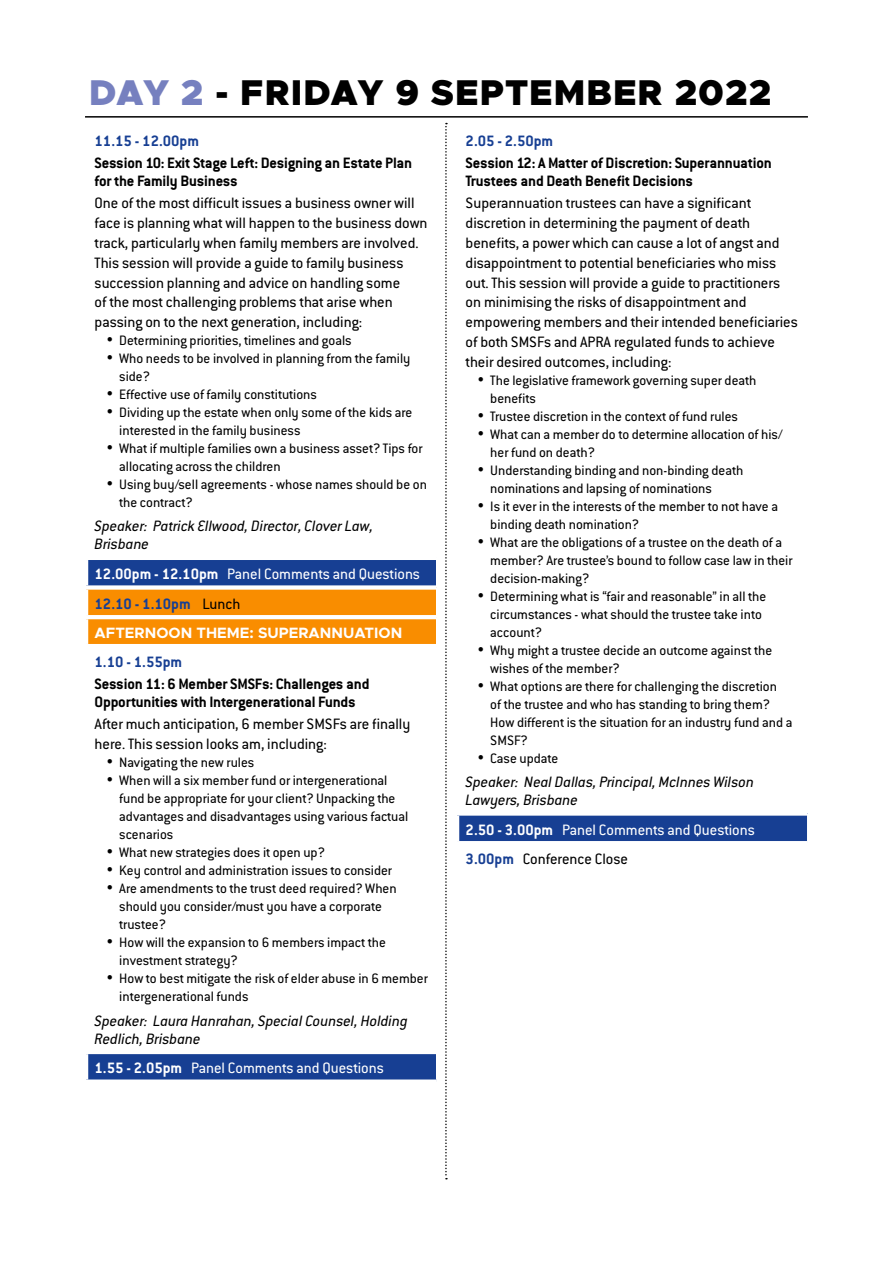
<style>
.page{position:relative;width:893px;height:1263px;background:#fff}
.page>*{position:absolute;margin:0;border:0;box-sizing:border-box;transform-origin:0 0}
.day_header{font:900 36px "Metropolis";letter-spacing:.03em;color:#000}
.Nawmul{font:16.5px/19.8px "Conduit";color:#000}
.talktopix{font:700 16.5px/18px "Conduit ITC";letter-spacing:-.01em;color:#000}
.speaka{font:italic 16.5px/18px "Conduit";color:#000}
.Nawmul-2{font:16.5px "Conduit";color:#fff}
.Nawmul-3{font:700 16.5px "Conduit";color:#173f93}
.talkbullets{font:15px/18px "Conduit ITC";color:#000}
.Nawmul-4{font:700 15px "Metropolis";color:#fff}
.s1{color:#7680bf}
.s2{font-weight:700}
.s3{font-weight:400;color:#000}
.s4{font-weight:700;color:#173f93}
</style>
<div class="page">
<hr style="left:85px;top:116px;width:723px;height:2px;background:#000">
<svg style="left:445px;top:123px;width:2px;height:1056px"></svg>
<div style="left:88px;top:1054px;width:348px;height:25px;background:#173f93"></div>
<svg style="left:86px;top:560px;width:351px;height:84px;background:#ae7433"></svg>
<div style="left:84px;top:585px;width:352px;height:5px;background:#fff"></div>
<hr style="left:84px;top:615px;width:352px;height:4px;background:#fff">
<div style="left:457px;top:813px;width:350px;height:30px;background:#173f93"></div>
<hr style="left:455px;top:816px;width:4px;height:25px;background:#fff">
<div style="left:455px;top:811px;width:352px;height:5px;background:#fff"></div>
<hr style="left:455px;top:841px;width:352px;height:4px;background:#fff">
<p class="day_header" style="left:89px;top:69px;width:683px"><span class="s1">DAY 2</span> - FRIDAY 9 SEPTEMBER 2022</p>
<p class="Nawmul-3" style="left:95px;top:131px;width:106px">11.15 - 12.00pm</p>
<p class="talktopix" style="left:95px;top:154px;width:319px">Session 10: Exit Stage Left: Designing an Estate Plan for the Family Business</p>
<p class="Nawmul" style="left:95px;top:193px;width:334px">One of the most difficult issues a business owner will face is planning what will happen to the business down track, particularly when family members are involved.<br>This session will provide a guide to family business succession planning and advice on handling some<br>of the most challenging problems that arise when passing on to the next generation, including:</p>
<p class="talkbullets" style="left:107px;top:331px;width:247px">• Determining priorities, timelines and goals</p>
<p class="talkbullets" style="left:119px;top:349px;width:293px;text-indent:-13px">• Who needs to be involved in planning from the family side?</p>
<p class="talkbullets" style="left:107px;top:385px;width:212px">• Effective use of family constitutions</p>
<p class="talkbullets" style="left:119px;top:403px;width:295px;text-indent:-13px">• Dividing up the estate when only some of the kids are interested in the family business</p>
<p class="talkbullets" style="left:119px;top:439px;width:305px;text-indent:-13px">• What if multiple families own a business asset? Tips for allocating across the children</p>
<p class="talkbullets" style="left:119px;top:475px;width:309px;text-indent:-13px">• Using buy/sell agreements - whose names should be on the contract?</p>
<p class="speaka" style="left:95px;top:517px;width:280px">Speaker: Patrick Ellwood, Director, Clover Law,<br>Brisbane</p>
<p class="Nawmul-2" style="left:95px;top:564px;width:327px"><span class="s2">12.00pm - 12.10pm</span> Panel Comments and Questions</p>
<p class="Nawmul-3" style="left:95px;top:594px;width:147px">12.10 - 1.10pm <span class="s3">Lunch</span></p>
<p class="Nawmul-4" style="left:95px;top:623px;width:309px">AFTERNOON THEME: SUPERANNUATION</p>
<p class="Nawmul-3" style="left:95px;top:652px;width:89px">1.10 - 1.55pm</p>
<p class="talktopix" style="left:95px;top:675px;width:276px">Session 11: 6 Member SMSFs: Challenges and<br>Opportunities with Intergenerational Funds</p>
<p class="Nawmul" style="left:95px;top:714px;width:317px">After much anticipation, 6 member SMSFs are finally here. This session looks am, including:</p>
<p class="talkbullets" style="left:107px;top:753px;width:149px">• Navigating the new rules</p>
<p class="talkbullets" style="left:119px;top:771px;width:291px;text-indent:-13px">• When will a six member fund or intergenerational fund be appropriate for your client? Unpacking the advantages and disadvantages using various factual scenarios</p>
<p class="talkbullets" style="left:107px;top:843px;width:220px">• What new strategies does it open up?</p>
<p class="talkbullets" style="left:107px;top:861px;width:287px">• Key control and administration issues to consider</p>
<p class="talkbullets" style="left:119px;top:879px;width:279px;text-indent:-13px">• Are amendments to the trust deed required? When should you consider/must you have a corporate trustee?</p>
<p class="talkbullets" style="left:119px;top:933px;width:268px;text-indent:-13px">• How will the expansion to 6 members impact the investment strategy?</p>
<p class="talkbullets" style="left:119px;top:969px;width:310px;text-indent:-13px">• How to best mitigate the risk of elder abuse in 6 member intergenerational funds</p>
<p class="speaka" style="left:95px;top:1011px;width:315px">Speaker: Laura Hanrahan, Special Counsel, Holding<br>Redlich, Brisbane</p>
<p class="Nawmul-2" style="left:95px;top:1058px;width:291px"><span class="s2">1.55 - 2.05pm</span> Panel Comments and Questions</p>
<p class="Nawmul-3" style="left:466px;top:131px;width:89px">2.05 - 2.50pm</p>
<p class="talktopix" style="left:466px;top:154px;width:308px">Session 12: A Matter of Discretion: Superannuation<br>Trustees and Death Benefit Decisions</p>
<p class="Nawmul" style="left:466px;top:193px;width:334px">Superannuation trustees can have a significant discretion in determining the payment of death benefits, a power which can cause a lot of angst and disappointment to potential beneficiaries who miss out. This session will provide a guide to practitioners on minimising the risks of disappointment and empowering members and their intended beneficiaries of both SMSFs and APRA regulated funds to achieve their desired outcomes, including:</p>
<p class="talkbullets" style="left:490px;top:371px;width:268px;text-indent:-13px">• The legislative framework governing super death benefits</p>
<p class="talkbullets" style="left:477px;top:407px;width:262px">• Trustee discretion in the context of fund rules</p>
<p class="talkbullets" style="left:490px;top:425px;width:294px;text-indent:-13px">• What can a member do to determine allocation of his/ her fund on death?</p>
<p class="talkbullets" style="left:490px;top:461px;width:254px;text-indent:-13px">• Understanding binding and non-binding death nominations and lapsing of nominations</p>
<p class="talkbullets" style="left:490px;top:497px;width:289px;text-indent:-13px">• Is it ever in the interests of the member to not have a binding death nomination?</p>
<p class="talkbullets" style="left:490px;top:533px;width:304px;text-indent:-13px">• What are the obligations of a trustee on the death of a member? Are trustee’s bound to follow case law in their decision-making?</p>
<p class="talkbullets" style="left:490px;top:587px;width:277px;text-indent:-13px">• Determining what is “fair and reasonable” in all the circumstances - what should the trustee take into account?</p>
<p class="talkbullets" style="left:490px;top:641px;width:283px;text-indent:-13px">• Why might a trustee decide an outcome against the wishes of the member?</p>
<p class="talkbullets" style="left:490px;top:677px;width:304px;text-indent:-13px">• What options are there for challenging the discretion<br>of the trustee and who has standing to bring them?<br>How different is the situation for an industry fund and a SMSF?</p>
<p class="talkbullets" style="left:477px;top:749px;width:82px">• Case update</p>
<p class="speaka" style="left:466px;top:772px;width:290px">Speaker: Neal Dallas, Principal, McInnes Wilson<br>Lawyers, Brisbane</p>
<p class="Nawmul-2" style="left:466px;top:819px;width:291px"><span class="s2">2.50 - 3.00pm</span> Panel Comments and Questions</p>
<p class="Nawmul" style="left:466px;top:849px;width:164px"><span class="s4">3.00pm</span> Conference Close</p>
</div>
